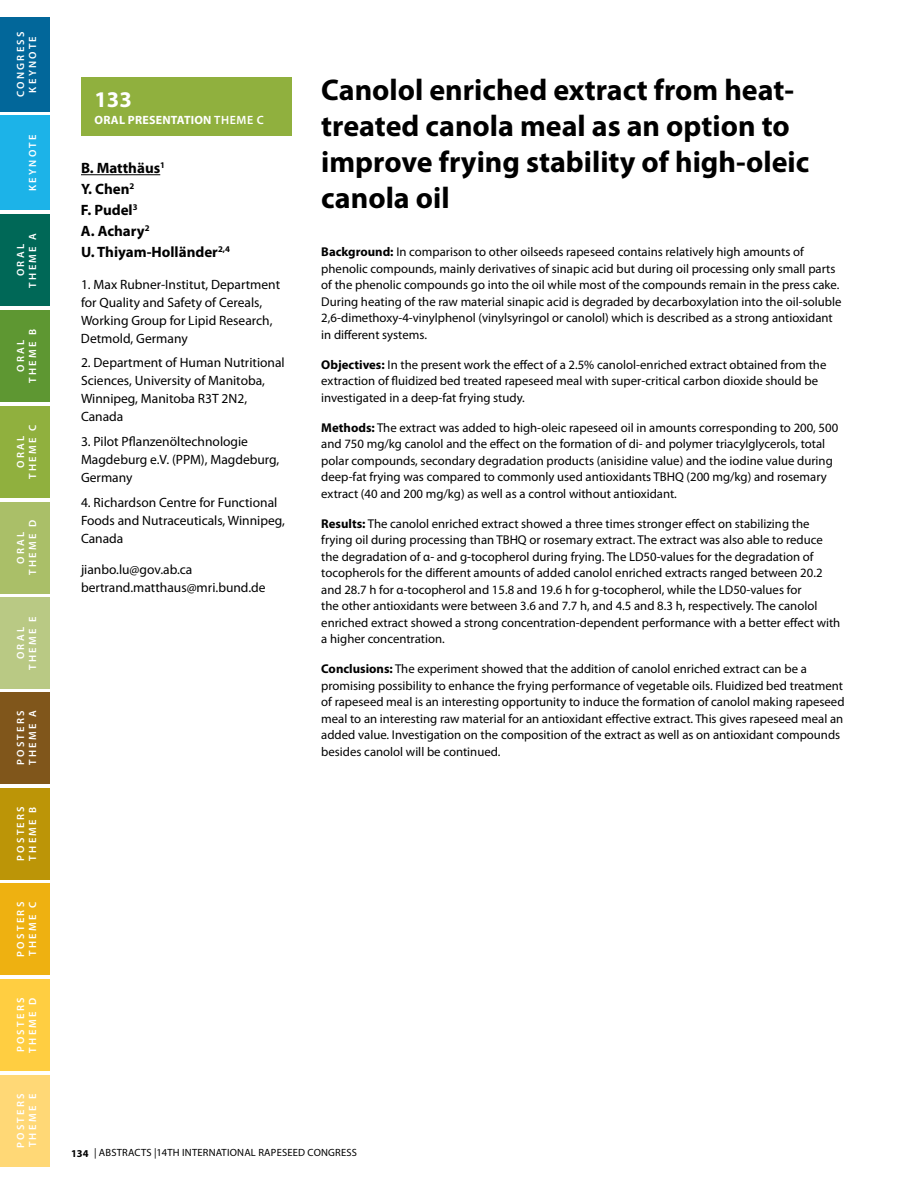
<style>
.page{position:relative;width:918px;height:1188px;background:#fff}
.page>*{position:absolute;margin:0;border:0;box-sizing:border-box;transform-origin:0 0}
.t1{font:700 30px/36px "Myriad Pro";color:#000}
.t2{font:700 22.5px "Myriad Pro";color:#fff}
.t3{font:700 15px/21px "Myriad Pro";color:#000}
.t4{font:13.5px/18px "Myriad Pro";color:#000}
.t5{font:12.75px/16.5px "Myriad Pro";color:#000}
.t6{font:700 12px "Myriad Pro";letter-spacing:.02em;color:#fff}
.t7{font:600 10.5px/12px "Myriad Pro";letter-spacing:.22em;color:#fff;text-align:center}
.t8{font:10.5px "Myriad Pro";letter-spacing:.02em;color:#000}
.s1{font-weight:600}
.s2{font-weight:700}
</style>
<div class="page">
<div style="left:0;top:17px;width:50px;height:95px;background:#02679a"></div>
<div style="left:0;top:215px;width:50px;height:91px;background:#006857"></div>
<div style="left:0;top:692px;width:50px;height:92px;background:#80561b"></div>
<div style="left:0;top:310px;width:50px;height:92px;background:#5e9732"></div>
<div style="left:0;top:788px;width:50px;height:91px;background:#bc9507"></div>
<div style="left:0;top:406px;width:50px;height:92px;background:#90b03e"></div>
<div style="left:0;top:883px;width:50px;height:92px;background:#eeb111"></div>
<div style="left:0;top:502px;width:50px;height:91px;background:#aabf68"></div>
<div style="left:0;top:979px;width:50px;height:92px;background:#ffce41"></div>
<div style="left:0;top:597px;width:50px;height:92px;background:#b9c984"></div>
<div style="left:0;top:1075px;width:50px;height:92px;background:#ffd876"></div>
<div style="left:0;top:116px;width:50px;height:94px;background:#1cb3e8"></div>
<div style="left:81px;top:78px;width:211px;height:58px;background:#90b03e"></div>
<hr style="left:81px;top:174px;width:79px;height:1px;background:#000">
<p class="t7" style="left:14px;top:97px;width:66px;rotate:-90deg">CONGR ESS<br>KEYNOT E</p>
<p class="t7" style="left:26px;top:191px;width:58px;rotate:-90deg">KEYNOT E</p>
<p class="t7" style="left:14px;top:288px;width:56px;rotate:-90deg">ORAL<br>THEME A</p>
<p class="t7" style="left:14px;top:383px;width:54px;rotate:-90deg">ORAL<br>THEME B</p>
<p class="t7" style="left:14px;top:479px;width:56px;rotate:-90deg">ORAL<br>THEME C</p>
<p class="t7" style="left:14px;top:575px;width:55px;rotate:-90deg">ORAL<br>THEME D</p>
<p class="t7" style="left:14px;top:670px;width:54px;rotate:-90deg">ORAL<br>THEME E</p>
<p class="t7" style="left:14px;top:765px;width:56px;text-align:left;rotate:-90deg">POSTERS<br>THEME A</p>
<p class="t7" style="left:14px;top:861px;width:55px;text-align:left;rotate:-90deg">POSTERS<br>THEME B</p>
<p class="t7" style="left:14px;top:957px;width:56px;text-align:left;rotate:-90deg">POSTERS<br>THEME C</p>
<p class="t7" style="left:14px;top:1053px;width:55px;text-align:left;rotate:-90deg">POSTERS<br>THEME D</p>
<p class="t7" style="left:14px;top:1148px;width:55px;text-align:left;rotate:-90deg">POSTERS<br>THEME E</p>
<h2 class="t2" style="left:94px;top:85px;width:39px">133</h2>
<p class="t6" style="left:95px;top:112px;width:171px">Oral Presentation <span class="s1">THEME C</span></p>
<p class="t3" style="left:81px;top:157px;width:151px">B. Matthäus<sup>1<br></sup>Y. Chen<sup>2<br></sup>F. Pudel<sup>3<br></sup>A. Achary<sup>2<br></sup>U. Thiyam-Holländer<sup>2,4</sup></p>
<p class="t4" style="left:81px;top:275px;width:201px">1. Max Rubner-Institut, Department for Quality and Safety of Cereals,<br>Working Group for Lipid Research,<br>Detmold, Germany</p>
<p class="t4" style="left:81px;top:354px;width:205px">2. Department of Human Nutritional<br>Sciences, University of Manitoba,<br>Winnipeg, Manitoba R3T 2N2,<br>Canada</p>
<p class="t4" style="left:81px;top:432px;width:200px">3. Pilot Pflanzenöltechnologie<br>Magdeburg e.V. (PPM), Magdeburg,<br>Germany</p>
<p class="t4" style="left:81px;top:493px;width:205px">4. Richardson Centre for Functional<br>Foods and Nutraceuticals, Winnipeg,<br>Canada</p>
<p class="t4" style="left:81px;top:561px;width:186px">jianbo.lu@gov.ab.ca bertrand.matthaus@mri.bund.de</p>
<h1 class="t1" style="left:321px;top:71px;width:490px">Canolol enriched extract from heat&shy;treated canola meal as an option to improve frying stability of high-oleic canola oil</h1>
<p class="t5" style="left:321px;top:244px;width:522px"><span class="s2">Background:</span> In comparison to other oilseeds rapeseed contains relatively high amounts of phenolic compounds, mainly derivatives of sinapic acid but during oil processing only small parts of the phenolic compounds go into the oil while most of the compounds remain in the press cake.<br>During heating of the raw material sinapic acid is degraded by decarboxylation into the oil-soluble 2,6-dimethoxy-4-vinylphenol (vinylsyringol or canolol) which is described as a strong antioxidant in different systems.</p>
<p class="t5" style="left:321px;top:356px;width:507px"><span class="s2">Objectives:</span> In the present work the effect of a 2.5% canolol-enriched extract obtained from the extraction of fluidized bed treated rapeseed meal with super-critical carbon dioxide should be investigated in a deep-fat frying study.</p>
<p class="t5" style="left:321px;top:419px;width:518px"><span class="s2">Methods:</span> The extract was added to high-oleic rapeseed oil in amounts corresponding to 200, 500 and 750 mg/kg canolol and the effect on the formation of di- and polymer triacylglycerols, total polar compounds, secondary degradation products (anisidine value) and the iodine value during deep-fat frying was compared to commonly used antioxidants TBHQ (200 mg/kg) and rosemary extract (40 and 200 mg/kg) as well as a control without antioxidant.</p>
<p class="t5" style="left:321px;top:515px;width:521px"><span class="s2">Results:</span> The canolol enriched extract showed a three times stronger effect on stabilizing the frying oil during processing than TBHQ or rosemary extract. The extract was also able to reduce the degradation of α- and g-tocopherol during frying. The LD50-values for the degradation of tocopherols for the different amounts of added canolol enriched extracts ranged between 20.2 and 28.7 h for α-tocopherol and 15.8 and 19.6 h for g-tocopherol, while the LD50-values for<br>the other antioxidants were between 3.6 and 7.7 h, and 4.5 and 8.3 h, respectively. The canolol enriched extract showed a strong concentration-dependent performance with a better effect with a higher concentration.</p>
<p class="t5" style="left:321px;top:661px;width:525px"><span class="s2">Conclusions:</span> The experiment showed that the addition of canolol enriched extract can be a promising possibility to enhance the frying performance of vegetable oils. Fluidized bed treatment of rapeseed meal is an interesting opportunity to induce the formation of canolol making rapeseed meal to an interesting raw material for an antioxidant effective extract. This gives rapeseed meal an added value. Investigation on the composition of the extract as well as on antioxidant compounds besides canolol will be continued.</p>
<p class="t8" style="left:71px;top:1146px;width:41px"><span class="s2">134</span> | ABSTR</p>
<p class="t8" style="left:128px;top:1146px;width:13px">ACTS</p>
<p class="t8" style="left:154px;top:1146px;width:38px">|14TH INTERN</p>
<p class="t8" style="left:216px;top:1146px;width:67px">ATIONAL RAPESEE</p>
<p class="t8" style="left:298px;top:1146px;width:17px">D CONGRESS</p>
</div>
